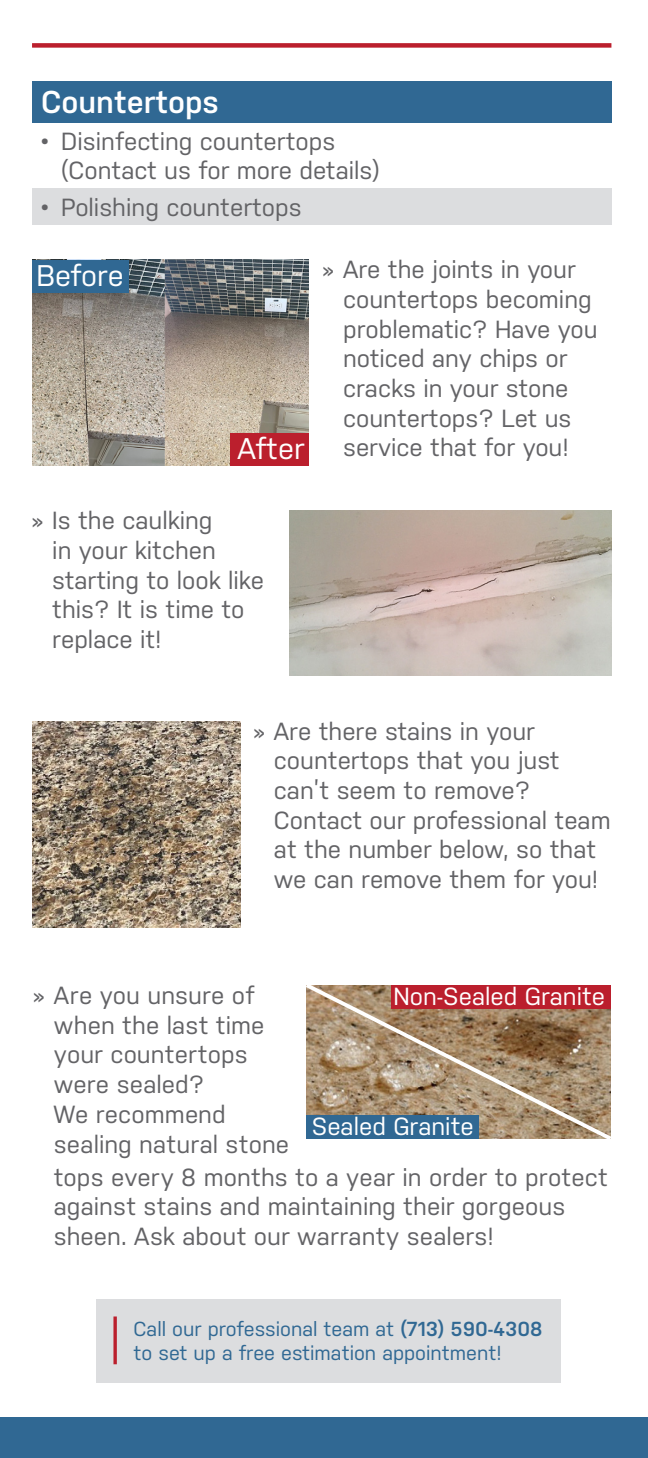
<style>
.page{position:relative;width:648px;height:1458px;background:#fff}
.page>*{position:absolute;margin:0;border:0;box-sizing:border-box;transform-origin:0 0}
.t1{font:600 31.5px "Nudista";color:#fff}
.t2{font:29.93px "Nudista";color:#fff}
.t3{font:24.75px/29.7px "Nudista";color:#636366}
.t4{font:24.75px "Nudista";color:#fff}
.t5{font:20.25px/24.3px "Nudista";color:#306893}
.s1{font-weight:600}
</style>
<div class="page">
<div style="left:32px;top:81px;width:579px;height:41px;background:#306893"></div>
<div style="left:32px;top:188px;width:579px;height:37px;background:#dcdddf"></div>
<img style="left:289px;top:510px;width:322px;height:165px">
<img style="left:32px;top:721px;width:209px;height:206px">
<img style="left:32px;top:260px;width:277px;height:206px">
<div style="left:32px;top:260px;width:97px;height:32px;background:#306893"></div>
<div style="left:231px;top:433px;width:78px;height:33px;background:#bb1f2d"></div>
<svg style="left:306px;top:985px;width:305px;height:154px;background:#a68d70"></svg>
<div style="left:391px;top:985px;width:220px;height:23px;background:#bb1f2d"></div>
<div style="left:307px;top:1115px;width:172px;height:24px;background:#306893"></div>
<div style="left:32px;top:43px;width:579px;height:5px;background:#bb1f2d"></div>
<div style="left:96px;top:1300px;width:464px;height:83px;background:#dcdddf"></div>
<svg style="left:113px;top:1317px;width:4px;height:47px"></svg>
<div style="left:0;top:1418px;width:648px;height:40px;background:#306893"></div>
<p class="t1" style="left:41px;top:84px;width:179px">Countertops</p>
<p class="t3" style="left:61px;top:126px;width:320px;text-indent:-20px">• Disinfecting countertops (Contact us for more details)</p>
<p class="t3" style="left:41px;top:192px;width:262px">• Polishing countertops</p>
<p class="t2" style="left:37px;top:259px;width:89px">Before</p>
<p class="t2" style="left:238px;top:432px;width:69px">After</p>
<p class="t3" style="left:343px;top:254px;width:256px;text-indent:-20px">» Are the joints in your countertops becoming problematic? Have you noticed any chips or cracks in your stone countertops? Let us service that for you!</p>
<p class="t3" style="left:52px;top:505px;width:213px;text-indent:-20px">» Is the caulking<br>in your kitchen starting to look like this? It is time to replace it!</p>
<p class="t3" style="left:274px;top:716px;width:338px;text-indent:-20px">» Are there stains in your countertops that you just can’t seem to remove?<br>Contact our professional team at the number below, so that we can remove them for you!</p>
<p class="t3" style="left:54px;top:980px;width:237px;text-indent:-20px">» Are you unsure of when the last time your countertops were sealed?<br>We recommend sealing natural stone</p>
<p class="t4" style="left:393px;top:982px;width:213px">Non-Sealed Granite</p>
<p class="t4" style="left:312px;top:1112px;width:163px">Sealed Granite</p>
<p class="t3" style="left:54px;top:1162px;width:556px">tops every 8 months to a year in order to protect against stains and maintaining their gorgeous sheen. Ask about our warranty sealers!</p>
<p class="t5" style="left:134px;top:1316px;width:411px">Call our professional team at <span class="s1">(713) 590-4308 </span>to set up a free estimation appointment!</p>
</div>
